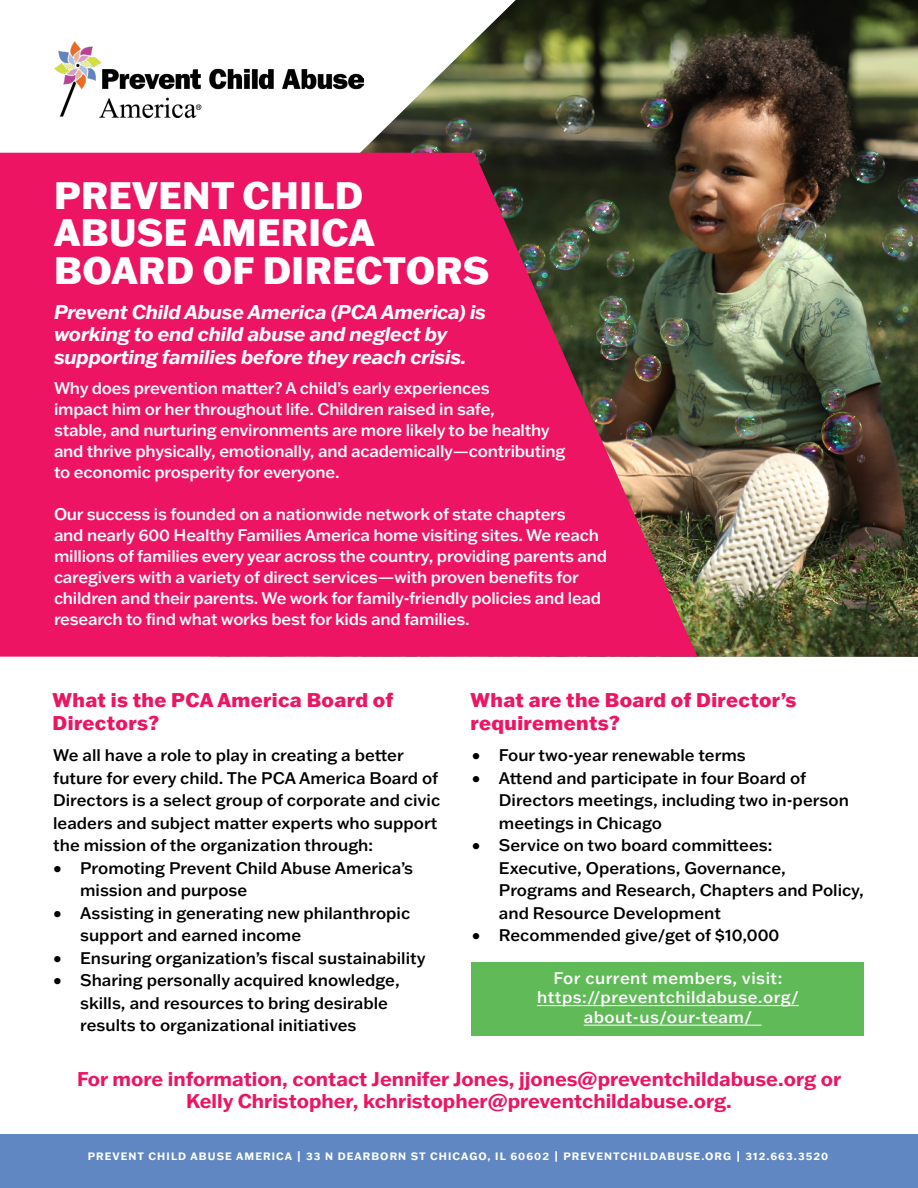
<style>
.page{position:relative;width:918px;height:1188px;background:#fff}
.page>*{position:absolute;margin:0;border:0;box-sizing:border-box;transform-origin:0 0}
.t1{font:800 37.5px/37.5px "Franklin Gothic ATF";letter-spacing:.01em;color:#fff}
.t2{font:700 19.5px/22.5px "Franklin Gothic ATF";color:#ed1563;text-align:center}
.t3{font:italic 700 19.5px/22.5px "Franklin Gothic ATF";letter-spacing:-.015em;color:#fff}
.t4{font:800 19.5px/22.5px "Franklin Gothic ATF";letter-spacing:.02em;color:#ed1563}
.t5{font:500 16.5px/22.5px "Franklin Gothic ATF";color:#000}
.t6{font:500 16.5px/21px "Franklin Gothic ATF";letter-spacing:-.015em;color:#fff}
.t7{font:500 16.5px/19.5px "Franklin Gothic ATF";letter-spacing:.03em;color:#fff;text-align:center}
.t8{font:700 10.5px "Franklin Gothic ATF";letter-spacing:.1em;color:#fff}
.s1{font-size:15.75px}
</style>
<div class="page">
<div style="left:472px;top:962px;width:392px;height:73px;background:#60ba58"></div>
<img style="left:211px;top:0;width:707px;height:657px">
<svg style="left:0;top:153px;width:697px;height:504px;fill:#ed1563"></svg>
<img style="left:54px;top:42px;width:309px;height:76px">
<div style="left:0;top:1134px;width:918px;height:54px;background:#6187c2"></div>
<hr style="left:537px;top:1005px;width:262px;height:1px;background:#fff">
<hr style="left:584px;top:1025px;width:178px;height:1px;background:#fff">
<h1 class="t1" style="left:54px;top:175px;width:437px">PREVENT CHILD<br>ABUSE AMERICA<br>BOARD OF DIRECTORS</h1>
<p class="t3" style="left:54px;top:300px;width:434px">Prevent Child Abuse America (PCA America) is working to end child abuse and neglect by supporting families before they reach crisis.</p>
<p class="t6" style="left:54px;top:377px;width:513px">Why does prevention matter? A child’s early experiences<br>impact him or her throughout life. Children raised in safe,<br>stable, and nurturing environments are more likely to be healthy and thrive physically, emotionally, and academically<span class="s1">—</span>contributing to economic prosperity for everyone.</p>
<p class="t6" style="left:54px;top:503px;width:555px">Our success is founded on a nationwide network of state chapters<br>and nearly 600 Healthy Families America home visiting sites. We reach millions of families every year across the country, providing parents and caregivers with a variety of direct services—with proven benefits for children and their parents. We work for family-friendly policies and lead research to find what works best for kids and families.</p>
<p class="t4" style="left:53px;top:689px;width:342px">What is the PCA America Board of<br>Directors?</p>
<p class="t4" style="left:471px;top:689px;width:327px">What are the Board of Director’s requirements?</p>
<p class="t5" style="left:53px;top:744px;width:389px">We all have a role to play in creating a better future for every child. The PCA America Board of Directors is a select group of corporate and civic leaders and subject matter experts who support the mission of the organization through:</p>
<p class="t5" style="left:80px;top:856px;width:335px;text-indent:-27px">• Promoting Prevent Child Abuse America’s mission and purpose</p>
<p class="t5" style="left:80px;top:901px;width:332px;text-indent:-27px">• Assisting in generating new philanthropic support and earned income</p>
<p class="t5" style="left:53px;top:946px;width:374px">• Ensuring organization’s fiscal sustainability</p>
<p class="t5" style="left:80px;top:969px;width:321px;text-indent:-27px">• Sharing personally acquired knowledge, skills, and resources to bring desirable results to organizational initiatives</p>
<p class="t5" style="left:472px;top:744px;width:275px">• Four two-year renewable terms</p>
<p class="t5" style="left:499px;top:766px;width:351px;text-indent:-27px">• Attend and participate in four Board of<br>Directors meetings, including two in-person meetings in Chicago</p>
<p class="t5" style="left:499px;top:834px;width:367px;text-indent:-27px">• Service on two board committees:<br>Executive, Operations, Governance, Programs and Research, Chapters and Policy, and Resource Development</p>
<p class="t5" style="left:472px;top:924px;width:309px">• Recommended give/get of $10,000</p>
<p class="t7" style="left:537px;top:968px;width:263px">For current members, visit: https://preventchildabuse.org/ about-us/our-team/</p>
<p class="t2" style="left:77px;top:1067px;width:766px">For more information, contact Jennifer Jones, jjones@preventchildabuse.org or<br>Kelly Christopher, kchristopher@preventchildabuse.org.</p>
<p class="t8" style="left:88px;top:1149px;width:742px">PREVENT CHILD ABUSE AMERICA | 33 N DEARBORN ST CHICAGO, IL 60602 | PREVENTCHILDABUSE.ORG | 312.663.3520</p>
</div>
